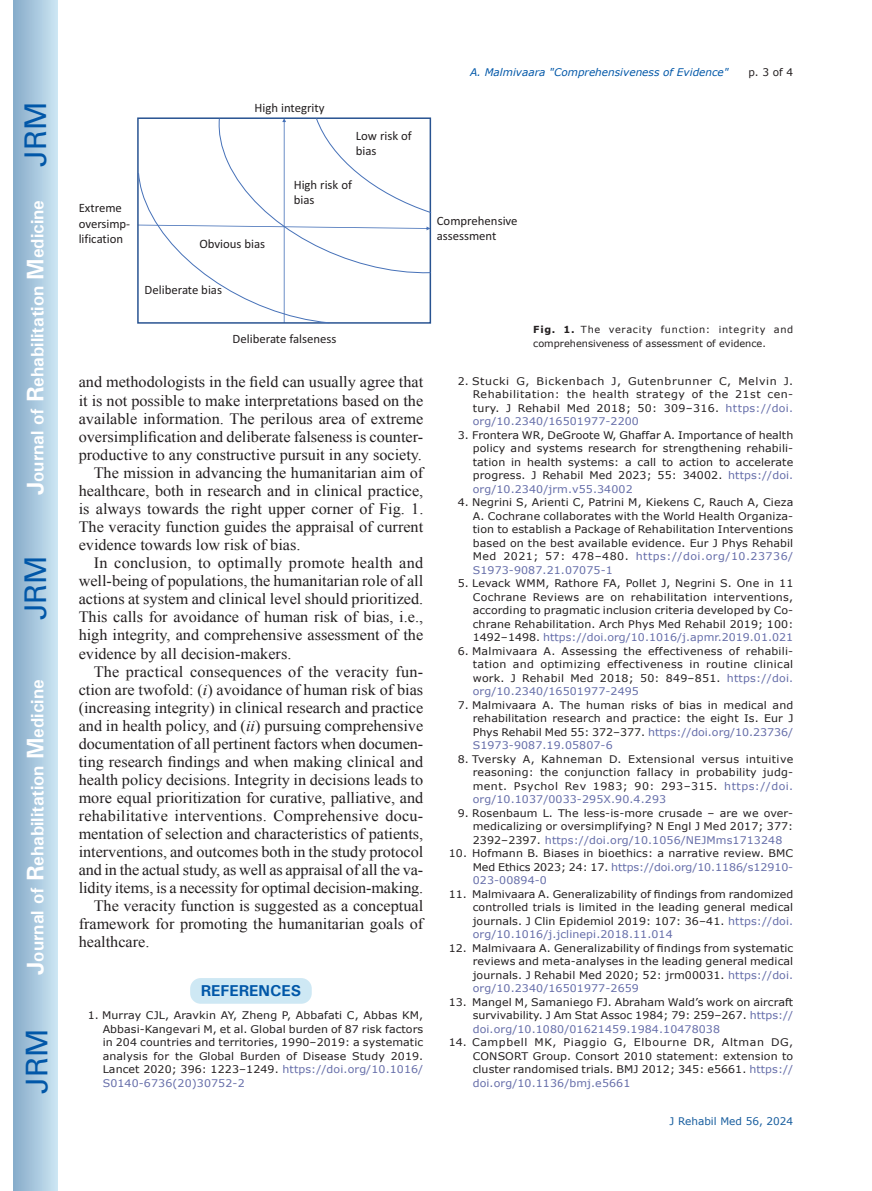
<style>
.page{position:relative;width:872px;height:1191px;background:#fff}
.page>*{position:absolute;margin:0;border:0;box-sizing:border-box;transform-origin:0 0}
.t1{font:30px "Univers";color:#0157a8}
.t2{font:700 18px "Univers";color:#fff}
.t3{font:15.75px "Times New Roman";color:#231f20}
.t4{font:15.75px "Times New Roman";letter-spacing:.02em;color:#231f20}
.t5{font:700 15.75px "Univers";color:#0157a8}
.t6{font:12.75px/15.3px "Calibri";color:#231f20}
.t7{font:10.5px/13.5px "Verdana";letter-spacing:.01em;color:#231f20;text-align:justify;scale:1.05 1}
.t8{font:italic 10.5px "Verdana";color:#0157a8}
.t9{font:10.5px "Verdana";color:#175d9e}
.t10{font:10.5px "Verdana";letter-spacing:.01em;color:#231f20}
.t11{font:9.75px/13.5px "Verdana";color:#231f20}
.s1{font-size:24px}
.s2{font-style:italic}
.s3{color:#656da9}
.s4{font-weight:700}
</style>
<div class="page">
<div style="left:14px;top:0;width:43px;height:1191px;background:linear-gradient(to right,#88acca,#cbe5f2)"></div>
<div style="left:190px;top:978px;width:122px;height:25px;background:#cee8f4;border-radius:10px"></div>
<svg style="left:138px;top:117px;width:294px;height:207px"></svg>
<h1 class="t1" style="left:18px;top:167px;width:67px;rotate:-90deg">JRM</h1>
<h2 class="t2" style="left:26px;top:495px;width:297px;rotate:-90deg"><span class="s1">J</span>ournal of <span class="s1">R</span>ehabilitation <span class="s1">M</span>edicine</h2>
<h1 class="t1" style="left:18px;top:620px;width:67px;rotate:-90deg">JRM</h1>
<h2 class="t2" style="left:26px;top:974px;width:297px;rotate:-90deg"><span class="s1">J</span>ournal of <span class="s1">R</span>ehabilitation <span class="s1">M</span>edicine</h2>
<h1 class="t1" style="left:19px;top:1093px;width:67px;rotate:-90deg">JRM</h1>
<p class="t6" style="left:79px;top:201px;width:53px">Extreme oversimp&shy;lification</p>
<p class="t6" style="left:255px;top:101px;width:71px">High integrity</p>
<p class="t6" style="left:356px;top:128px;width:57px">Low risk of bias</p>
<p class="t6" style="left:199px;top:237px;width:67px">Obvious bias</p>
<p class="t6" style="left:145px;top:282px;width:79px">Deliberate bias</p>
<p class="t6" style="left:294px;top:177px;width:60px">High risk of bias</p>
<p class="t8" style="left:470px;top:65px;width:260px">A. Malmivaara "Comprehensiveness of Evidence"</p>
<p class="t10" style="left:748px;top:65px;width:46px">p. 3 of 4</p>
<p class="t6" style="left:437px;top:213px;width:82px">Comprehensive assessment</p>
<p class="t6" style="left:233px;top:331px;width:105px">Deliberate falseness</p>
<h3 class="t3" style="left:79px;top:371px;width:346px">and methodologists in the field can usually agree that</h3>
<h3 class="t3" style="left:79px;top:390px;width:346px">it is not possible to make interpretations based on the</h3>
<h3 class="t3" style="left:79px;top:408px;width:346px">available information. The perilous area of extreme</h3>
<h3 class="t3" style="left:79px;top:426px;width:346px">oversimplification and deliberate falseness is counter-</h3>
<h3 class="t3" style="left:79px;top:444px;width:345px">productive to any constructive pursuit in any society.</h3>
<h3 class="t3" style="left:94px;top:462px;width:331px">The mission in advancing the humanitarian aim of</h3>
<h3 class="t3" style="left:79px;top:480px;width:346px">healthcare, both in research and in clinical practice,</h3>
<h3 class="t3" style="left:79px;top:498px;width:346px">is always towards the right upper corner of Fig. 1.</h3>
<h3 class="t3" style="left:79px;top:516px;width:346px">The veracity function guides the appraisal of current</h3>
<h3 class="t3" style="left:79px;top:534px;width:223px">evidence towards low risk of bias.</h3>
<h3 class="t4" style="left:94px;top:552px;width:331px">In conclusion, to optimally promote health and</h3>
<h3 class="t3" style="left:79px;top:570px;width:346px">well-being of populations, the humanitarian role of all</h3>
<h3 class="t3" style="left:79px;top:588px;width:346px">actions at system and clinical level should prioritized.</h3>
<h3 class="t3" style="left:79px;top:606px;width:346px">This calls for avoidance of human risk of bias, i.e.,</h3>
<h3 class="t3" style="left:79px;top:624px;width:346px">high integrity, and comprehensive assessment of the</h3>
<h3 class="t3" style="left:79px;top:642px;width:214px">evidence by all decision-makers.</h3>
<h3 class="t3" style="left:94px;top:660px;width:331px">The practical consequences of the veracity fun-</h3>
<h3 class="t3" style="left:79px;top:678px;width:346px">ction are twofold: (<span class="s2">i</span>) avoidance of human risk of bias</h3>
<h3 class="t3" style="left:79px;top:697px;width:346px">(increasing integrity) in clinical research and practice</h3>
<h3 class="t3" style="left:79px;top:715px;width:346px">and in health policy, and (<span class="s2">ii</span>) pursuing comprehensive</h3>
<h3 class="t3" style="left:79px;top:733px;width:346px">documentation of all pertinent factors when documen-</h3>
<h3 class="t3" style="left:79px;top:751px;width:346px">ting research findings and when making clinical and</h3>
<h3 class="t3" style="left:79px;top:769px;width:346px">health policy decisions. Integrity in decisions leads to</h3>
<h3 class="t3" style="left:79px;top:787px;width:346px">more equal prioritization for curative, palliative, and</h3>
<h3 class="t3" style="left:79px;top:805px;width:346px">rehabilitative interventions. Comprehensive docu-</h3>
<h3 class="t3" style="left:79px;top:823px;width:346px">mentation of selection and characteristics of patients,</h3>
<h3 class="t3" style="left:79px;top:841px;width:346px">interventions, and outcomes both in the study protocol</h3>
<h3 class="t3" style="left:79px;top:859px;width:346px">and in the actual study, as well as appraisal of all the va-</h3>
<h3 class="t3" style="left:79px;top:877px;width:346px">lidity items, is a necessity for optimal decision-making.</h3>
<h3 class="t3" style="left:94px;top:895px;width:331px">The veracity function is suggested as a conceptual</h3>
<h3 class="t3" style="left:79px;top:913px;width:346px">framework for promoting the humanitarian goals of</h3>
<h3 class="t3" style="left:79px;top:931px;width:72px">healthcare.</h3>
<h3 class="t5" style="left:201px;top:981px;width:102px">REFERENCES</h3>
<p class="t7" style="left:103px;top:1008px;width:307px;text-indent:-15px">1. Murray CJL, Aravkin AY, Zheng P, Abbafati C, Abbas KM, Abbasi-Kangevari M, et al. Global burden of 87 risk factors in 204 countries and territories, 1990–2019: a systematic analysis for the Global Burden of Disease Study 2019.<br>Lancet 2020; 396: 1223–1249. <span class="s3">https://doi.org/10.1016/ S0140-6736(20)30752-2</span></p>
<p class="t11" style="left:533px;top:323px;width:261px"><span class="s4">Fig. 1.</span> The veracity function: integrity and comprehensiveness of assessment of evidence.</p>
<p class="t7" style="left:473px;top:374px;width:307px;text-indent:-15px">2. Stucki G, Bickenbach J, Gutenbrunner C, Melvin J.<br>Rehabilitation: the health strategy of the 21st cen&shy;tury. J Rehabil Med 2018; 50: 309–316. <span class="s3">https://doi. org/10.2340/16501977-2200</span></p>
<p class="t7" style="left:473px;top:428px;width:307px;text-indent:-15px">3. Frontera WR, DeGroote W, Ghaffar A. Importance of health policy and systems research for strengthening rehabili&shy;tation in health systems: a call to action to accelerate progress. J Rehabil Med 2023; 55: 34002. <span class="s3">https://doi. org/10.2340/jrm.v55.34002</span></p>
<p class="t7" style="left:473px;top:496px;width:307px;text-indent:-15px">4. Negrini S, Arienti C, Patrini M, Kiekens C, Rauch A, Cieza A. Cochrane collaborates with the World Health Organiza&shy;tion to establish a Package of Rehabilitation Interventions based on the best available evidence. Eur J Phys Rehabil Med 2021; 57: 478–480. <span class="s3">https://doi.org/10.23736/ S1973-9087.21.07075-1</span></p>
<p class="t7" style="left:473px;top:577px;width:307px;text-indent:-15px">5. Levack WMM, Rathore FA, Pollet J, Negrini S. One in 11<br>Cochrane Reviews are on rehabilitation interventions, according to pragmatic inclusion criteria developed by Co&shy;chrane Rehabilitation. Arch Phys Med Rehabil 2019; 100:<br>1492–1498. <span class="s3">https://doi.org/10.1016/j.apmr.2019.01.021</span></p>
<p class="t7" style="left:473px;top:644px;width:307px;text-indent:-15px">6. Malmivaara A. Assessing the effectiveness of rehabili&shy;tation and optimizing effectiveness in routine clinical work. J Rehabil Med 2018; 50: 849–851. <span class="s3">https://doi. org/10.2340/16501977-2495</span></p>
<p class="t7" style="left:473px;top:698px;width:307px;text-indent:-15px">7. Malmivaara A. The human risks of bias in medical and rehabilitation research and practice: the eight Is. Eur J Phys Rehabil Med 55: 372–377. <span class="s3">https://doi.org/10.23736/ S1973-9087.19.05807-6</span></p>
<p class="t7" style="left:473px;top:752px;width:307px;text-indent:-15px">8. Tversky A, Kahneman D. Extensional versus intuitive reasoning: the conjunction fallacy in probability judg&shy;ment. Psychol Rev 1983; 90: 293–315. <span class="s3">https://doi. org/10.1037/0033-295X.90.4.293</span></p>
<p class="t7" style="left:473px;top:806px;width:307px;text-indent:-15px">9. Rosenbaum L. The less-is-more crusade – are we over&shy;medicalizing or oversimplifying? N Engl J Med 2017; 377:<br>2392–2397. <span class="s3">https://doi.org/10.1056/NEJMms1713248</span></p>
<p class="t7" style="left:473px;top:847px;width:307px;text-indent:-24px">10. Hofmann B. Biases in bioethics: a narrative review. BMC Med Ethics 2023; 24: 17. <span class="s3">https://doi.org/10.1186/s12910- 023-00894-0</span></p>
<p class="t7" style="left:473px;top:887px;width:307px;text-indent:-24px">11. Malmivaara A. Generalizability of findings from randomized controlled trials is limited in the leading general medical journals. J Clin Epidemiol 2019: 107: 36–41. <span class="s3">https://doi. org/10.1016/j.jclinepi.2018.11.014</span></p>
<p class="t7" style="left:473px;top:941px;width:307px;text-indent:-24px">12. Malmivaara A. Generalizability of findings from systematic reviews and meta-analyses in the leading general medical journals. J Rehabil Med 2020; 52: jrm00031. <span class="s3">https://doi. org/10.2340/16501977-2659</span></p>
<p class="t7" style="left:473px;top:995px;width:307px;text-indent:-24px">13. Mangel M, Samaniego FJ. Abraham Wald’s work on aircraft survivability. J Am Stat Assoc 1984; 79: 259–267. <span class="s3">https:// doi.org/10.1080/01621459.1984.10478038</span></p>
<p class="t7" style="left:473px;top:1036px;width:307px;text-indent:-24px">14. Campbell MK, Piaggio G, Elbourne DR, Altman DG, CONSORT Group. Consort 2010 statement: extension to cluster randomised trials. BMJ 2012; 345: e5661. <span class="s3">https:// doi.org/10.1136/bmj.e5661</span></p>
<p class="t9" style="left:669px;top:1114px;width:125px">J Rehabil Med 56, 2024</p>
</div>
